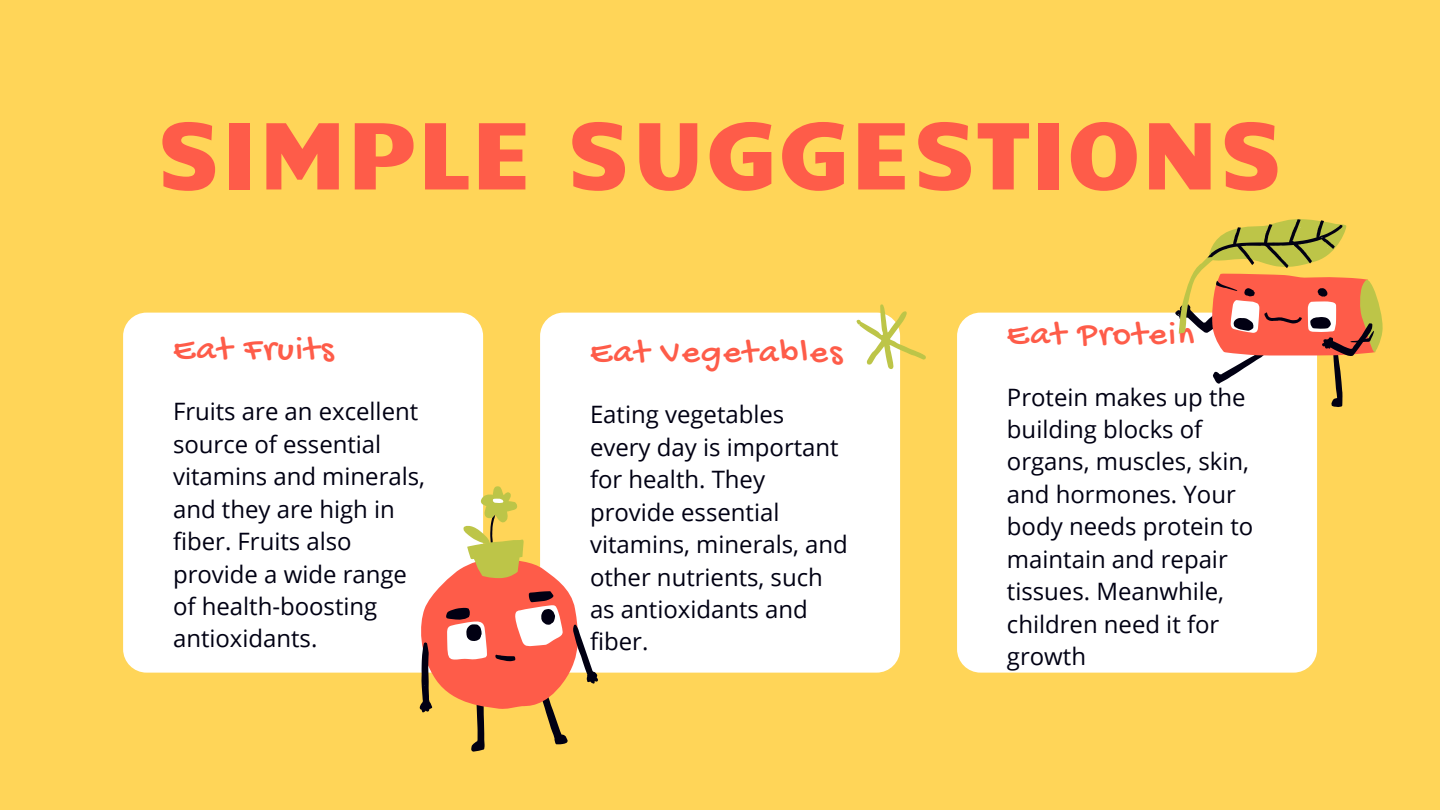
<style>
.page{position:relative;width:1440px;height:810px;background:#ffd558}
.page>*{position:absolute;margin:0;border:0;box-sizing:border-box;transform-origin:0 0}
.t1{font:96px "Candal";color:#fe5c49}
.t2{font:35px "Gochi Hand";letter-spacing:.05em;color:#fe5c49}
.t3{font:24px/32.5px "Open Sans";color:#010013}
</style>
<div class="page">
<div style="left:123px;top:313px;width:360px;height:360px;background:#fff;border-radius:23px"></div>
<div style="left:540px;top:313px;width:360px;height:360px;background:#fff;border-radius:23px"></div>
<div style="left:957px;top:313px;width:360px;height:360px;background:#fff;border-radius:23px"></div>
<svg style="left:418px;top:486px;width:180px;height:266px"></svg>
<svg style="left:1175px;top:219px;width:208px;height:188px"></svg>
<svg style="left:857px;top:304px;width:69px;height:65px"></svg>
<p class="t1" style="left:156px;top:85px;width:1129px">SIMPLE SUGGESTIONS</p>
<p class="t2" style="left:173px;top:331px;width:162px">Eat Fruits</p>
<p class="t3" style="left:173px;top:395px;width:254px">Fruits are an excellent source of essential vitamins and minerals, and they are high in fiber. Fruits also provide a wide range of health-boosting antioxidants.</p>
<p class="t2" style="left:590px;top:334px;width:254px">Eat Vegetables</p>
<p class="t3" style="left:590px;top:398px;width:259px">Eating vegetables every day is important for health. They provide essential vitamins, minerals, and other nutrients, such as antioxidants and fiber.</p>
<p class="t2" style="left:1007px;top:316px;width:189px">Eat Protein</p>
<p class="t3" style="left:1007px;top:380px;width:248px">Protein makes up the building blocks of organs, muscles, skin, and hormones. Your body needs protein to maintain and repair tissues. Meanwhile, children need it for growth</p>
</div>
